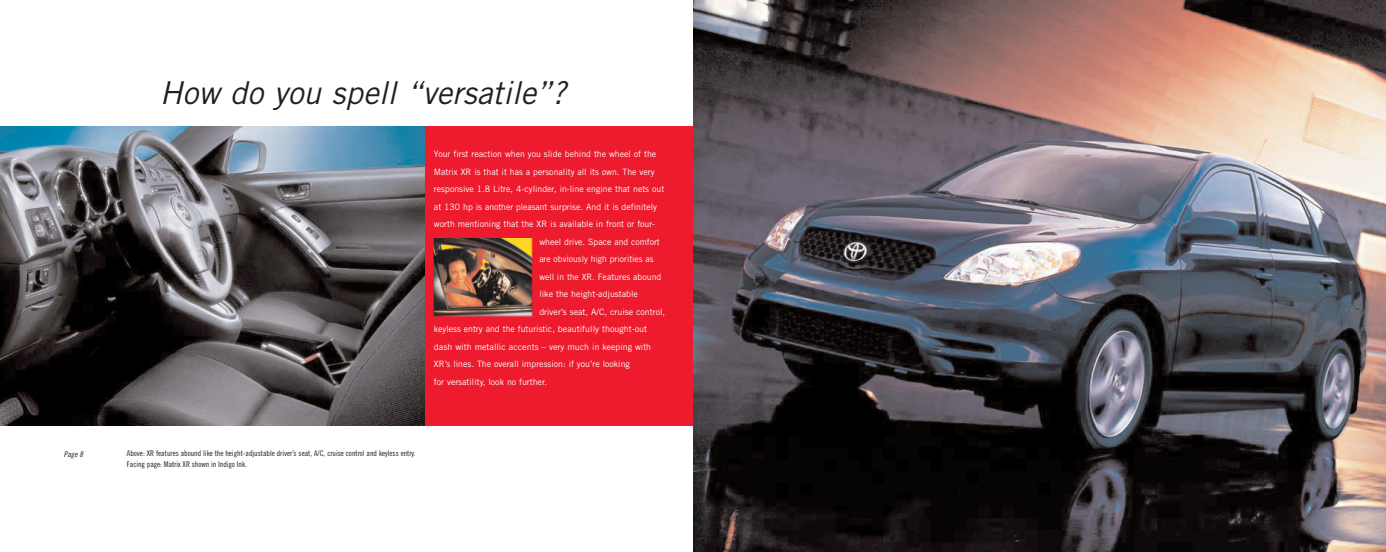
<style>
.page{position:relative;width:1386px;height:552px;background:#fff}
.page>*{position:absolute;margin:0;border:0;box-sizing:border-box;transform-origin:0 0}
.t1{font:italic 31.5px "Trade Gothic";color:#231f20}
.t2{font:8.75px "Trade Gothic";color:#fff}
.t3{font:7.88px/10.5px "Trade Gothic Cond Eighteen";color:#231f20}
.t4{font:italic 7.88px "Trade Gothic Cond Eighteen";color:#231f20}
</style>
<div class="page">
<img style="left:0;top:126px;width:425px;height:299px">
<div style="left:425px;top:122px;width:268px;height:307px;background:#ed1b2d"></div>
<div style="left:0;top:110px;width:693px;height:16px;background:#fff"></div>
<div style="left:0;top:425px;width:693px;height:16px;background:#fff"></div>
<img style="left:693px;top:0;width:693px;height:551px">
<img style="left:435px;top:239px;width:95px;height:75px">
<div style="left:433px;top:237px;width:99px;height:79px;border:1px solid #ed1b2d"></div>
<p class="t4" style="left:64px;top:451px;width:22px">Page 8</p>
<h1 class="t1" style="left:160px;top:82px;width:414px">How do you spell “versatile”?</h1>
<p class="t2" style="left:434px;top:151px;width:224px">Your first reaction when you slide behind the wheel of the</p>
<p class="t2" style="left:434px;top:168px;width:222px">Matrix XR is that it has a personality all its own. The very</p>
<p class="t2" style="left:434px;top:186px;width:232px">responsive 1.8 Litre, 4-cylinder, in-line engine that nets out</p>
<p class="t2" style="left:434px;top:203px;width:225px">at 130 hp is another pleasant surprise. And it is definitely</p>
<p class="t2" style="left:434px;top:221px;width:223px">worth mentioning that the XR is available in front or four-</p>
<p class="t2" style="left:539px;top:238px;width:122px">wheel drive. Space and comfort</p>
<p class="t2" style="left:539px;top:256px;width:116px">are obviously high priorities as</p>
<p class="t2" style="left:539px;top:273px;width:124px">well in the XR. Features abound</p>
<p class="t2" style="left:539px;top:291px;width:100px">like the height-adjustable</p>
<p class="t2" style="left:539px;top:308px;width:127px">driver’s seat, A/C, cruise control,</p>
<p class="t2" style="left:434px;top:326px;width:215px">keyless entry and the futuristic, beautifully thought-out</p>
<p class="t2" style="left:434px;top:343px;width:219px">dash with metallic accents – very much in keeping with</p>
<p class="t2" style="left:434px;top:361px;width:197px">XR’s lines. The overall impression: if you’re looking</p>
<p class="t2" style="left:434px;top:378px;width:115px">for versatility, look no further.</p>
<p class="t3" style="left:127px;top:448px;width:290px">Above: XR features abound like the height-adjustable driver’s seat, A/C, cruise control and keyless entry.<br>Facing page: Matrix XR shown in Indigo Ink.</p>
</div>
